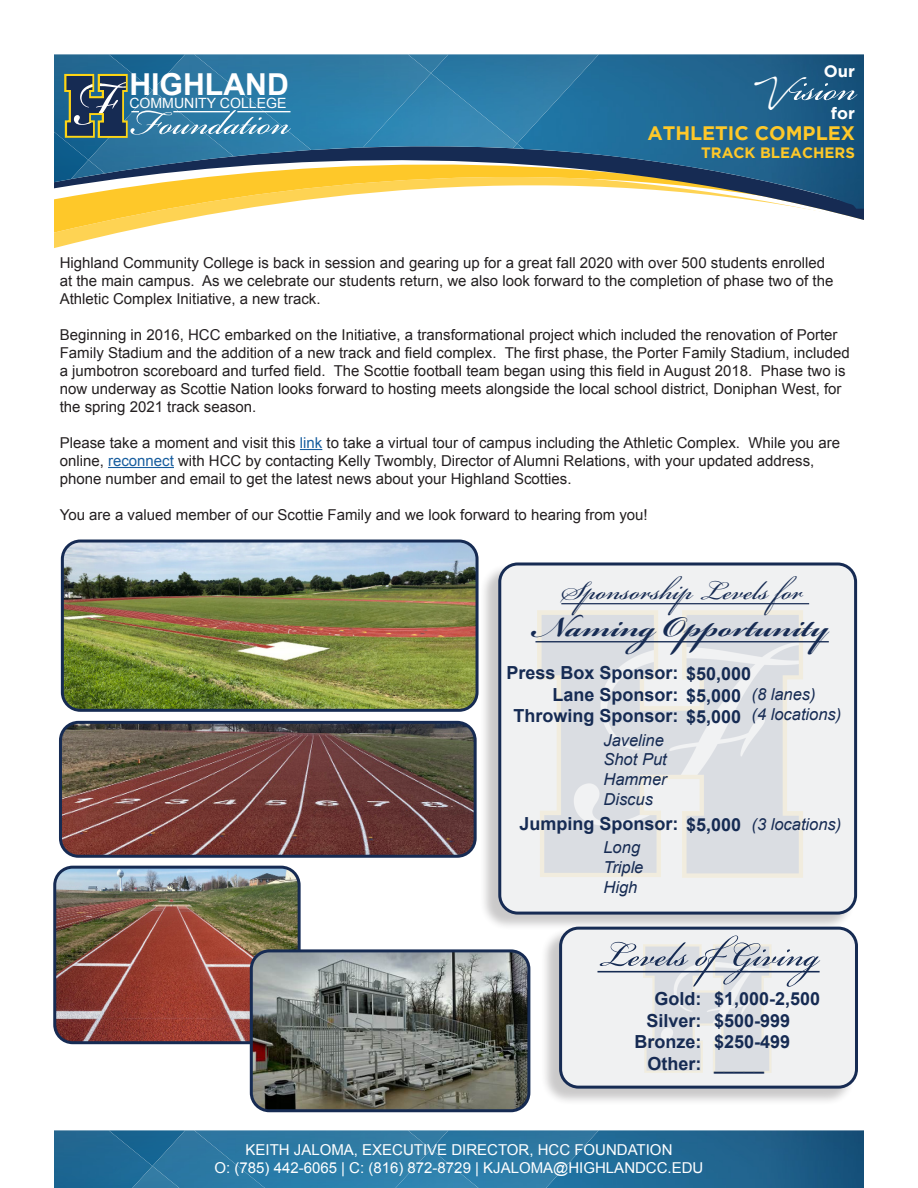
<style>
.page{position:relative;width:918px;height:1188px;background:#fff}
.page>*{position:absolute;margin:0;border:0;box-sizing:border-box;transform-origin:0 0}
.t1{font:54px "Bickham Script Pro";color:#fff}
.t2{font:53.7px "Bickham Script Pro";color:#fff}
.t3{font:52.5px "Bickham Script Pro";color:#162b53}
.t4{font:700 45px "Bickham Script Pro";color:#162b53}
.t5{font:40.5px "Bickham Script Pro";color:#162b53}
.t6{font:700 30.15px "Arial";color:#fff}
.t7{font:700 19.5px "Gotham";color:#fec829}
.t8{font:700 18px "Arial";color:#162b53}
.t9{font:italic 16.5px "Arial";color:#162b53}
.t10{font:700 16.5px "Gotham";color:#fff}
.t11{font:15px/18px "Arial";color:#231f20}
.t12{font:15px "Arial";color:#fff}
.t13{font:700 15px "Gotham";color:#fec829}
.t14{font:14.1px "Arial";color:#fff}
.s1{font-family:"Javacom";font-size:30px}
.s2{color:#175d9e}
</style>
<div class="page">
<svg style="left:54px;top:233px;width:63px;height:15px"></svg>
<svg style="left:54px;top:220px;width:126px;height:13px;fill:#fed353"></svg>
<svg style="left:54px;top:150px;width:810px;height:70px"></svg>
<img style="left:234px;top:156px;width:77px;height:17px">
<img style="left:54px;top:160px;width:34px;height:22px">
<img style="left:54px;top:54px;width:98px;height:106px">
<img style="left:517px;top:54px;width:347px;height:155px">
<svg style="left:513px;top:144px;width:11px;height:5px"></svg>
<img style="left:431px;top:148px;width:82px;height:2px">
<img style="left:448px;top:54px;width:151px;height:90px">
<img style="left:431px;top:73px;width:86px;height:75px">
<img style="left:71px;top:160px;width:34px;height:19px">
<img style="left:431px;top:54px;width:17px;height:19px">
<img style="left:311px;top:54px;width:120px;height:96px">
<img style="left:152px;top:54px;width:159px;height:102px">
<img style="left:88px;top:90px;width:146px;height:83px">
<svg style="left:300px;top:449px;width:22px;height:1px"></svg>
<hr style="left:108px;top:467px;width:66px;height:1px;background:#175d9e">
<hr style="left:237px;top:111px;width:54px;height:1px;background:#fff">
<svg style="left:62px;top:72px;width:77px;height:68px"></svg>
<hr style="left:173px;top:111px;width:57px;height:1px;background:#fff">
<div style="left:480px;top:563px;width:375px;height:368px;background:#231f20;opacity:.24"></div>
<div style="left:500px;top:564px;width:356px;height:349px;background:linear-gradient(to right,#e6e7e9,#e8e9eb);border-radius:18px"></div>
<div style="left:498px;top:562px;width:359px;height:353px;border:3px solid #162b53;border-radius:18px"></div>
<hr style="left:561px;top:603px;width:248px;height:1px;background:#162b53">
<hr style="left:535px;top:641px;width:294px;height:1px;background:#162b53">
<div style="left:541px;top:927px;width:315px;height:178px;background:#231f20;opacity:.24"></div>
<div style="left:561px;top:928px;width:295px;height:159px;background:#f0f1f2;border-radius:18px"></div>
<div style="left:559px;top:927px;width:299px;height:162px;border:3px solid #162b53;border-radius:18px"></div>
<img style="left:644px;top:944px;width:134px;height:129px">
<hr style="left:597px;top:971px;width:223px;height:1px;background:#162b53">
<img style="left:63px;top:725px;width:410px;height:129px">
<div style="left:59px;top:721px;width:418px;height:137px;border:3px solid #162b53;border-radius:18px"></div>
<img style="left:57px;top:867px;width:240px;height:173px">
<div style="left:53px;top:866px;width:248px;height:178px;border:3px solid #162b53;border-radius:18px"></div>
<img style="left:251px;top:951px;width:278px;height:160px">
<div style="left:250px;top:949px;width:280px;height:163px;border:3px solid #162b53;border-radius:18px"></div>
<img style="left:62px;top:541px;width:413px;height:167px">
<div style="left:61px;top:540px;width:418px;height:172px;border:3px solid #162b53;border-radius:18px"></div>
<img style="left:54px;top:1130px;width:140px;height:58px">
<img style="left:599px;top:1130px;width:265px;height:58px">
<img style="left:194px;top:1130px;width:405px;height:58px">
<img style="left:396px;top:1149px;width:82px;height:39px">
<img style="left:408px;top:1130px;width:40px;height:19px">
<img style="left:132px;top:1166px;width:47px;height:22px">
<p class="t6" style="left:129px;top:64px;width:161px">HIGHLAND</p>
<p class="t14" style="left:129px;top:95px;width:159px">COMMUNITY COLLEGE</p>
<p class="t2" style="left:129px;top:84px;width:162px">Foundation</p>
<p class="t10" style="left:824px;top:61px;width:33px">Our</p>
<p class="t10" style="left:831px;top:103px;width:26px">for</p>
<p class="t1" style="left:756px;top:49px;width:103px"><span class="s1">V</span>ision</p>
<p class="t7" style="left:647px;top:121px;width:209px">ATHLETIC COMPLEX</p>
<p class="t13" style="left:701px;top:144px;width:155px">TRACK BLEACHERS</p>
<p class="t11" style="left:60px;top:254px;width:775px">Highland Community College is back in session and gearing up for a great fall 2020 with over 500 students enrolled at the main campus. As we celebrate our students return, we also look forward to the completion of phase two of the<br>Athletic Complex Initiative, a new track.</p>
<p class="t11" style="left:60px;top:326px;width:792px">Beginning in 2016, HCC embarked on the Initiative, a transformational project which included the renovation of Porter Family Stadium and the addition of a new track and field complex. The first phase, the Porter Family Stadium, included a jumbotron scoreboard and turfed field. The Scottie football team began using this field in August 2018. Phase two is now underway as Scottie Nation looks forward to hosting meets alongside the local school district, Doniphan West, for the spring 2021 track season.</p>
<p class="t11" style="left:60px;top:434px;width:782px">Please take a moment and visit this <span class="s2">link</span> to take a virtual tour of campus including the Athletic Complex. While you are online, <span class="s2">reconnect</span> with HCC by contacting Kelly Twombly, Director of Alumni Relations, with your updated address, phone number and email to get the latest news about your Highland Scotties.</p>
<p class="t11" style="left:60px;top:506px;width:590px">You are a valued member of our Scottie Family and we look forward to hearing from you!</p>
<p class="t5" style="left:561px;top:561px;width:248px">Sponsorship Levels for</p>
<p class="t4" style="left:535px;top:595px;width:295px">Naming Opportunity</p>
<p class="t8" style="left:506px;top:661px;width:246px">Press Box Sponsor: $50,000</p>
<p class="t8" style="left:553px;top:682px;width:190px">Lane Sponsor: $5,000</p>
<p class="t8" style="left:514px;top:704px;width:229px">Throwing Sponsor: $5,000</p>
<p class="t9" style="left:752px;top:685px;width:66px">(8 lanes)</p>
<p class="t9" style="left:752px;top:705px;width:91px">(4 locations)</p>
<p class="t9" style="left:603px;top:730px;width:62px">Javeline</p>
<p class="t9" style="left:603px;top:750px;width:65px">Shot Put</p>
<p class="t9" style="left:603px;top:770px;width:65px">Hammer</p>
<p class="t9" style="left:603px;top:790px;width:51px">Discus</p>
<p class="t9" style="left:603px;top:838px;width:38px">Long</p>
<p class="t9" style="left:603px;top:858px;width:42px">Triple</p>
<p class="t9" style="left:603px;top:878px;width:35px">High</p>
<p class="t3" style="left:597px;top:917px;width:224px">Levels ofGiving</p>
<p class="t8" style="left:655px;top:987px;width:48px">Gold:</p>
<p class="t8" style="left:647px;top:1009px;width:57px">Silver:</p>
<p class="t8" style="left:635px;top:1030px;width:68px">Bronze:</p>
<p class="t8" style="left:648px;top:1052px;width:55px">Other:</p>
<p class="t8" style="left:520px;top:812px;width:223px">Jumping Sponsor: $5,000</p>
<p class="t9" style="left:752px;top:815px;width:91px">(3 locations)</p>
<p class="t8" style="left:714px;top:987px;width:108px">$1,000-2,500</p>
<p class="t8" style="left:714px;top:1009px;width:78px">$500-999</p>
<p class="t8" style="left:714px;top:1030px;width:78px">$250-499</p>
<p class="t8" style="left:714px;top:1052px;width:52px">_____</p>
<p class="t12" style="left:246px;top:1142px;width:428px">KEITH JALOMA, EXECUTIVE DIRECTOR, HCC FOUNDATION</p>
<p class="t12" style="left:214px;top:1160px;width:491px">O: (785) 442-6065 | C: (816) 872-8729 | KJALOMA@HIGHLANDCC.EDU</p>
</div>
